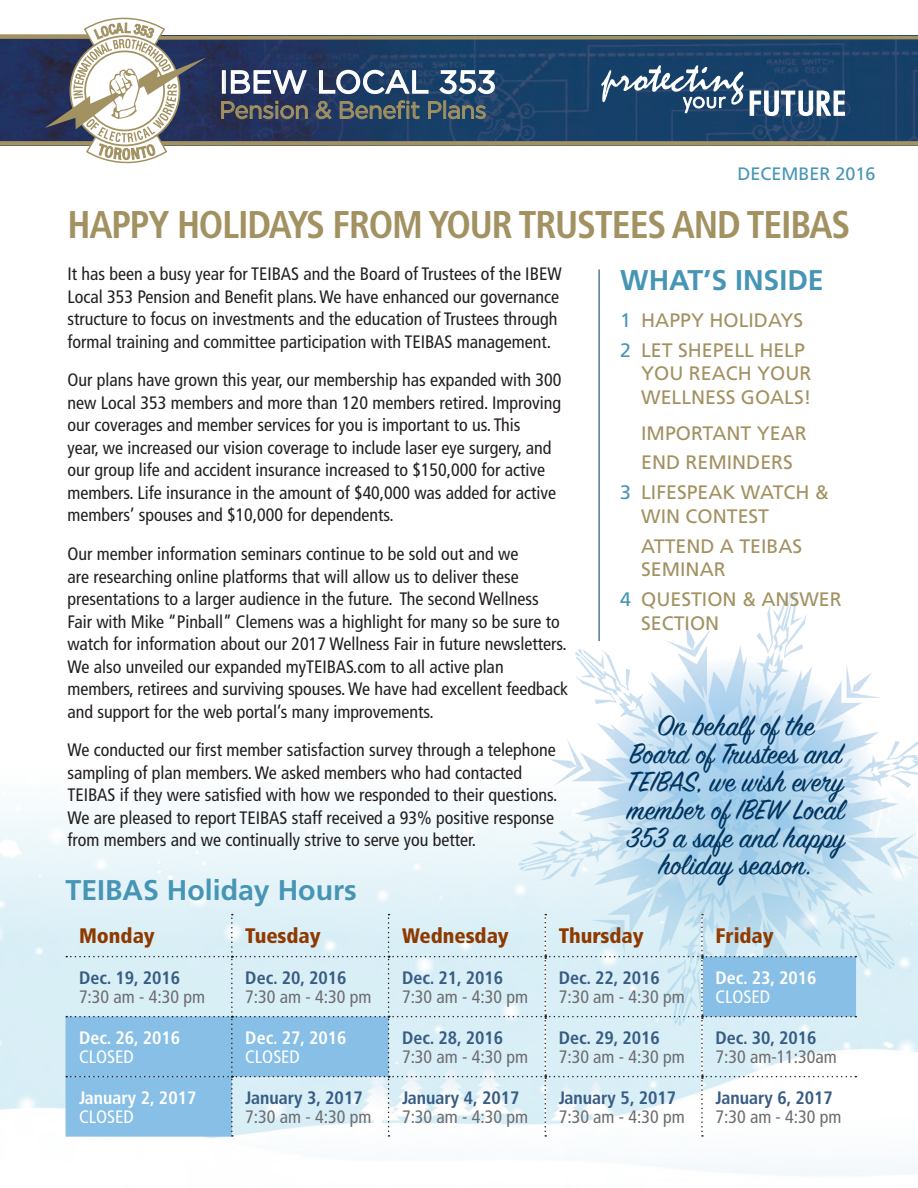
<style>
.page{position:relative;width:918px;height:1188px;background:#fff}
.page>*{position:absolute;margin:0;border:0;box-sizing:border-box;transform-origin:0 0}
.t1{font:700 condensed 38.7px "Frutiger LT Std";letter-spacing:-.03em;color:#a29161}
.t2{font:31.5px/27.8px "Sign Painter House Script";color:#003560;text-align:center}
.t3{font:31.5px "Gotham HTF";color:#fff}
.t4{font:700 28.5px "Frutiger LT Std";color:#4795b5}
.t5{font:24px "Gotham HTF";letter-spacing:-.025em;color:#a29161}
.t6{font:900 condensed 21px "Frutiger LT Std";color:#8d3900}
.t7{font:19.5px/23.4px "Frutiger LT Std";color:#a29161}
.t8{font:condensed 18px/22.5px "Frutiger LT Std";color:#231f20}
.t9{font:condensed 18px "Frutiger LT Std";color:#6c6d70}
.t10{font:700 condensed 18px "Frutiger LT Std";color:#375b83}
.t11{font:700 condensed 18px "Frutiger LT Std";color:#fff}
.t12{font:condensed 18px "Frutiger LT Std";color:#fff}
.t13{font:18px "Frutiger LT Std";color:#4795b5}
.s1{color:#4795b5}
</style>
<div class="page">
<img style="left:575px;top:583px;width:297px;height:95px">
<img style="left:0;top:678px;width:918px;height:498px">
<hr style="left:599px;top:269px;width:1px;height:372px;background:#003560">
<svg style="left:66px;top:914px;width:790px;height:223px;background:#cae4f1"></svg>
<svg style="left:0;top:17px;width:918px;height:147px"></svg>
<svg style="left:596px;top:656px;width:282px;height:283px;background:#bddbef"></svg>
<h2 class="t3" style="left:219px;top:64px;width:279px">IBEW LOCAL 353</h2>
<h3 class="t5" style="left:219px;top:97px;width:269px">Pension &amp; Benefit Plans</h3>
<p class="t13" style="left:737px;top:163px;width:140px">DECEMBER 2016</p>
<h1 class="t1" style="left:68px;top:202px;width:763px">Happy Holidays from your Trustees and TEI BAS</h1>
<p class="t8" style="left:68px;top:263px;width:496px">It has been a busy year for TEIBAS and the Board of Trustees of the IBEW Local 353 Pension and Benefit plans. We have enhanced our governance structure to focus on investments and the education of Trustees through formal training and committee participation with TEIBAS management.</p>
<p class="t8" style="left:68px;top:369px;width:496px">Our plans have grown this year, our membership has expanded with 300 new Local 353 members and more than 120 members retired. Improving our coverages and member services for you is important to us. This<br>year, we increased our vision coverage to include laser eye surgery, and our group life and accident insurance increased to $150,000 for active members. Life insurance in the amount of $40,000 was added for active members’ spouses and $10,000 for dependents.</p>
<p class="t8" style="left:68px;top:543px;width:502px">Our member information seminars continue to be sold out and we<br>are researching online platforms that will allow us to deliver these presentations to a larger audience in the future. The second Wellness<br>Fair with Mike “Pinball” Clemens was a highlight for many so be sure to watch for information about our 2017 Wellness Fair in future newsletters.<br>We also unveiled our expanded myTEIBAS.com to all active plan members, retirees and surviving spouses. We have had excellent feedback and support for the web portal’s many improvements.</p>
<p class="t8" style="left:68px;top:739px;width:492px">We conducted our first member satisfaction survey through a telephone sampling of plan members. We asked members who had contacted TEIBAS if they were satisfied with how we responded to their questions.<br>We are pleased to report TEIBAS staff received a 93% positive response from members and we continually strive to serve you better.</p>
<h3 class="t4" style="left:620px;top:263px;width:205px">WHAT’S INSIDE</h3>
<p class="t7" style="left:620px;top:305px;width:186px;line-height:30.2px"><span class="s1">1</span> HAPPY HOLIDAYS<br><span class="s1">2</span> LET SH EPELL HELP</p>
<p class="t7" style="left:641px;top:362px;width:172px">YOU REACH YOUR<br>WE LLNESS GOALS!</p>
<p class="t7" style="left:641px;top:418px;width:165px;line-height:29.4px">IM PORTANT YEAR<br>END REMINDER</p>
<p class="t7" style="left:783px;top:451px;width:11px">S</p>
<p class="t7" style="left:620px;top:481px;width:136px"><span class="s1">3</span> LI FESPEAK WAT</p>
<p class="t7" style="left:784px;top:481px;width:47px">CH &amp;</p>
<p class="t7" style="left:641px;top:504px;width:14px">WIN</p>
<p class="t7" style="left:686px;top:504px;width:26px">CONT</p>
<p class="t7" style="left:738px;top:504px;width:22px">EST</p>
<p class="t7" style="left:620px;top:534px;width:15px">ATT</p>
<p class="t7" style="left:641px;top:534px;width:150px;text-indent:34px">END A TEIBAS<br>SEMINAR</p>
<p class="t7" style="left:620px;top:588px;width:73px"><span class="s1">4</span> QUESTION</p>
<p class="t7" style="left:742px;top:588px;width:35px">&amp; ANSW</p>
<p class="t7" style="left:819px;top:588px;width:24px">ER</p>
<p class="t7" style="left:641px;top:611px;width:45px">SECTION</p>
<h2 class="t2" style="left:626px;top:715px;width:220px">On behalf of the<br>Board of Trustees and<br>TEIBAS, we wish every member of IBEW Local<br>353 a safe and happy holiday season.</h2>
<h3 class="t4" style="left:66px;top:874px;width:293px">TEIBAS Holiday Hours</h3>
<p class="t6" style="left:79px;top:923px;width:77px">Monday</p>
<p class="t6" style="left:245px;top:923px;width:77px">Tuesday</p>
<p class="t6" style="left:402px;top:923px;width:108px">Wednesday</p>
<p class="t6" style="left:559px;top:923px;width:86px">Thursday</p>
<p class="t6" style="left:715px;top:923px;width:60px">Friday</p>
<p class="t10" style="left:79px;top:967px;width:103px">Dec. 19, 2016</p>
<p class="t9" style="left:79px;top:986px;width:128px">7:30 am - 4:30 pm</p>
<p class="t10" style="left:245px;top:967px;width:103px">Dec. 20, 2016</p>
<p class="t9" style="left:245px;top:986px;width:128px">7:30 am - 4:30 pm</p>
<p class="t10" style="left:402px;top:967px;width:103px">Dec. 21, 2016</p>
<p class="t9" style="left:402px;top:986px;width:128px">7:30 am - 4:30 pm</p>
<p class="t10" style="left:559px;top:967px;width:103px">Dec. 22, 2016</p>
<p class="t9" style="left:559px;top:986px;width:128px">7:30 am - 4:30 pm</p>
<p class="t11" style="left:715px;top:967px;width:103px">Dec. 23, 2016</p>
<p class="t12" style="left:715px;top:986px;width:56px">CLOSED</p>
<p class="t11" style="left:79px;top:1027px;width:103px">Dec. 26, 2016</p>
<p class="t12" style="left:79px;top:1046px;width:56px">CLOSED</p>
<p class="t11" style="left:79px;top:1087px;width:119px">January 2, 2017</p>
<p class="t12" style="left:79px;top:1106px;width:56px">CLOSED</p>
<p class="t11" style="left:245px;top:1027px;width:103px">Dec. 27, 2016</p>
<p class="t12" style="left:245px;top:1046px;width:56px">CLOSED</p>
<p class="t10" style="left:245px;top:1087px;width:119px">January 3, 2017</p>
<p class="t9" style="left:245px;top:1106px;width:128px">7:30 am - 4:30 pm</p>
<p class="t10" style="left:402px;top:1027px;width:103px">Dec. 28, 2016</p>
<p class="t9" style="left:402px;top:1046px;width:128px">7:30 am - 4:30 pm</p>
<p class="t10" style="left:402px;top:1087px;width:119px">January 4, 2017</p>
<p class="t9" style="left:402px;top:1106px;width:128px">7:30 am - 4:30 pm</p>
<p class="t10" style="left:559px;top:1027px;width:103px">Dec. 29, 2016</p>
<p class="t9" style="left:559px;top:1046px;width:128px">7:30 am - 4:30 pm</p>
<p class="t10" style="left:559px;top:1087px;width:119px">January 5, 2017</p>
<p class="t9" style="left:559px;top:1106px;width:128px">7:30 am - 4:30 pm</p>
<p class="t10" style="left:715px;top:1027px;width:103px">Dec. 30, 2016</p>
<p class="t9" style="left:715px;top:1046px;width:123px">7:30 am-11:30am</p>
<p class="t10" style="left:715px;top:1087px;width:119px">January 6, 2017</p>
<p class="t9" style="left:715px;top:1106px;width:128px">7:30 am - 4:30 pm</p>
</div>
